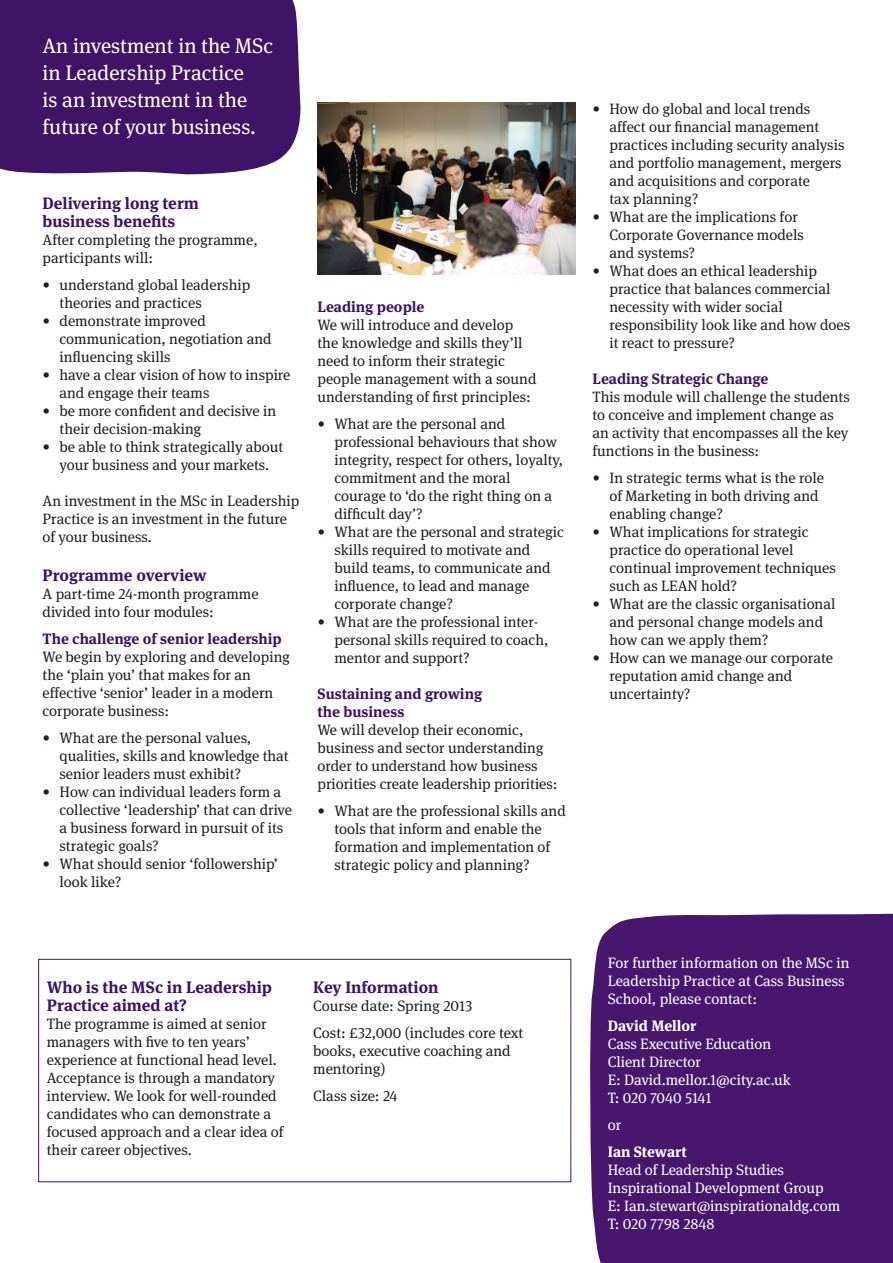
<style>
.page{position:relative;width:893px;height:1263px;background:#fff}
.page>*{position:absolute;margin:0;border:0;box-sizing:border-box;transform-origin:0 0}
.t1{font:21px/27px "Meta Serif Lf";color:#fff}
.Module_head{font:700 16.5px/18px "Meta Serif Lf";color:#3f1464}
.Head_2{font:700 16.5px/18px "Meta Serif Lf";color:#3f1464}
.Body_bullet{font:15px/18px "Meta Serif Lf";color:#231f20}
.Body{font:15px/18px "Meta Serif Lf";color:#231f20}
.t2{font:15px/18px "Meta Serif Lf";color:#fff}
.Body1{font:15px/18px "Meta Serif Lf";color:#231f20}
.Module_head-2{font:700 15px/18px "Meta Serif Lf";color:#3f1464}
.t3{font:700 15px "Meta Serif Lf";color:#fff}
</style>
<div class="page">
<div style="left:590px;top:913px;width:303px;height:350px;background:#48166d"></div>
<div style="left:38px;top:959px;width:533px;height:223px;border:1px solid #3f1464"></div>
<div style="left:0;top:0;width:301px;height:174px;background:#3f1464"></div>
<img style="left:317px;top:102px;width:258px;height:172px">
<p class="t1" style="left:43px;top:30px;width:232px">An investment in the MSc in Leadership Practice<br>is an investment in the future of your business.</p>
<p class="Head_2" style="left:43px;top:192px;width:158px">Delivering long term business benefits</p>
<p class="Body" style="left:43px;top:229px;width:217px">After completing the programme, participants will:</p>
<p class="Body_bullet" style="left:60px;top:274px;width:192px;text-indent:-17px">• understand global leadership theories and practices</p>
<p class="Body_bullet" style="left:60px;top:310px;width:214px;text-indent:-17px">• demonstrate improved communication, negotiation and influencing skills</p>
<p class="Body_bullet" style="left:60px;top:364px;width:232px;text-indent:-17px">• have a clear vision of how to inspire and engage their teams</p>
<p class="Body_bullet" style="left:60px;top:400px;width:218px;text-indent:-17px">• be more confident and decisive in their decision-making</p>
<p class="Body_bullet" style="left:43px;top:436px;width:242px;text-align:center">• be able to think strategically about your business and your markets.</p>
<p class="Body" style="left:43px;top:490px;width:258px">An investment in the MSc in Leadership<br>Practice is an investment in the future of your business.</p>
<p class="Module_head" style="left:43px;top:564px;width:166px">Programme overview</p>
<p class="Body" style="left:43px;top:583px;width:218px">A part-time 24-month programme divided into four modules:</p>
<p class="Module_head-2" style="left:43px;top:628px;width:241px">The challenge of senior leadership</p>
<p class="Body" style="left:43px;top:646px;width:249px">We begin by exploring and developing the ‘plain you’ that makes for an effective ‘senior’ leader in a modern corporate business:</p>
<p class="Body_bullet" style="left:60px;top:727px;width:231px;text-indent:-17px">• What are the personal values, qualities, skills and knowledge that senior leaders must exhibit?</p>
<p class="Body_bullet" style="left:60px;top:781px;width:234px;text-indent:-17px">• How can individual leaders form a collective ‘leadership’ that can drive a business forward in pursuit of its strategic goals?</p>
<p class="Body_bullet" style="left:60px;top:853px;width:220px;text-indent:-17px">• What should senior ‘followership’ look like?</p>
<p class="Module_head-2" style="left:317px;top:296px;width:108px">Leading people</p>
<p class="Body" style="left:317px;top:314px;width:221px">We will introduce and develop the knowledge and skills they’ll need to inform their strategic people management with a sound understanding of first principles:</p>
<p class="Body_bullet" style="left:334px;top:413px;width:230px;text-indent:-17px">• What are the personal and professional behaviours that show integrity, respect for others, loyalty, commitment and the moral courage to ‘do the right thing on a difficult day’?</p>
<p class="Body_bullet" style="left:334px;top:521px;width:231px;text-indent:-17px">• What are the personal and strategic skills required to motivate and build teams, to communicate and influence, to lead and manage corporate change?</p>
<p class="Body_bullet" style="left:334px;top:611px;width:216px;text-indent:-17px">• What are the professional inter&shy;personal skills required to coach, mentor and support?</p>
<p class="Module_head-2" style="left:317px;top:683px;width:166px">Sustaining and growing the business</p>
<p class="Body" style="left:317px;top:719px;width:242px">We will develop their economic, business and sector understanding order to understand how business priorities create leadership priorities:</p>
<p class="Body_bullet" style="left:334px;top:800px;width:233px;text-indent:-17px">• What are the professional skills and tools that inform and enable the formation and implementation of strategic policy and planning?</p>
<p class="Body_bullet" style="left:609px;top:98px;width:236px;text-indent:-17px">• How do global and local trends affect our financial management practices including security analysis and portfolio management, mergers and acquisitions and corporate<br>tax planning?</p>
<p class="Body_bullet" style="left:609px;top:206px;width:196px;text-indent:-17px">• What are the implications for<br>Corporate Governance models and systems?</p>
<p class="Body_bullet" style="left:609px;top:260px;width:242px;text-indent:-17px">• What does an ethical leadership practice that balances commercial necessity with wider social responsibility look like and how does it react to pressure?</p>
<p class="Module_head-2" style="left:592px;top:368px;width:177px">Leading Strategic Change</p>
<p class="Body1" style="left:592px;top:386px;width:259px">This module will challenge the students to conceive and implement change as an activity that encompasses all the key functions in the business:</p>
<p class="Body_bullet" style="left:609px;top:467px;width:216px;text-indent:-17px">• In strategic terms what is the role of Marketing in both driving and enabling change?</p>
<p class="Body_bullet" style="left:609px;top:521px;width:228px;text-indent:-17px">• What implications for strategic practice do operational level continual improvement techniques such as LEAN hold?</p>
<p class="Body_bullet" style="left:609px;top:593px;width:227px;text-indent:-17px">• What are the classic organisational and personal change models and how can we apply them?</p>
<p class="Body_bullet" style="left:609px;top:647px;width:225px;text-indent:-17px">• How can we manage our corporate reputation amid change and uncertainty?</p>
<p class="Module_head" style="left:47px;top:977px;width:227px">Who is the MSc in Leadership<br>Practice aimed at?</p>
<p class="Body" style="left:47px;top:1014px;width:238px">The programme is aimed at senior managers with five to ten years’ experience at functional head level.<br>Acceptance is through a mandatory interview. We look for well-rounded candidates who can demonstrate a focused approach and a clear idea of their career objectives.</p>
<p class="Module_head" style="left:313px;top:977px;width:127px">Key Information</p>
<p class="Body1" style="left:313px;top:996px;width:161px">Course date: Spring 2013</p>
<p class="Body1" style="left:313px;top:1023px;width:212px">Cost: £32,000 (includes core text books, executive coaching and mentoring)</p>
<p class="Body1" style="left:313px;top:1086px;width:86px">Class size: 24</p>
<p class="t2" style="left:608px;top:952px;width:243px">For further information on the MSc in<br>Leadership Practice at Cass Business<br>School, please contact:</p>
<p class="t3" style="left:608px;top:1013px;width:90px">David Mellor</p>
<p class="t2" style="left:608px;top:1033px;width:165px">Cass Executive Education</p>
<p class="t2" style="left:608px;top:1051px;width:95px">Client Director</p>
<p class="t2" style="left:608px;top:1069px;width:185px">E: David.mellor.1@city.ac.uk</p>
<p class="t2" style="left:608px;top:1087px;width:105px">T: 020 7040 5141</p>
<p class="t2" style="left:608px;top:1114px;width:15px">or</p>
<p class="t3" style="left:608px;top:1139px;width:80px">Ian Stewart</p>
<p class="t2" style="left:608px;top:1159px;width:178px">Head of Leadership Studies</p>
<p class="t2" style="left:608px;top:1177px;width:218px">Inspirational Development Group</p>
<p class="t2" style="left:608px;top:1195px;width:234px">E: Ian.stewart@inspirationaldg.com</p>
<p class="t2" style="left:608px;top:1213px;width:108px">T: 020 7798 2848</p>
</div>
